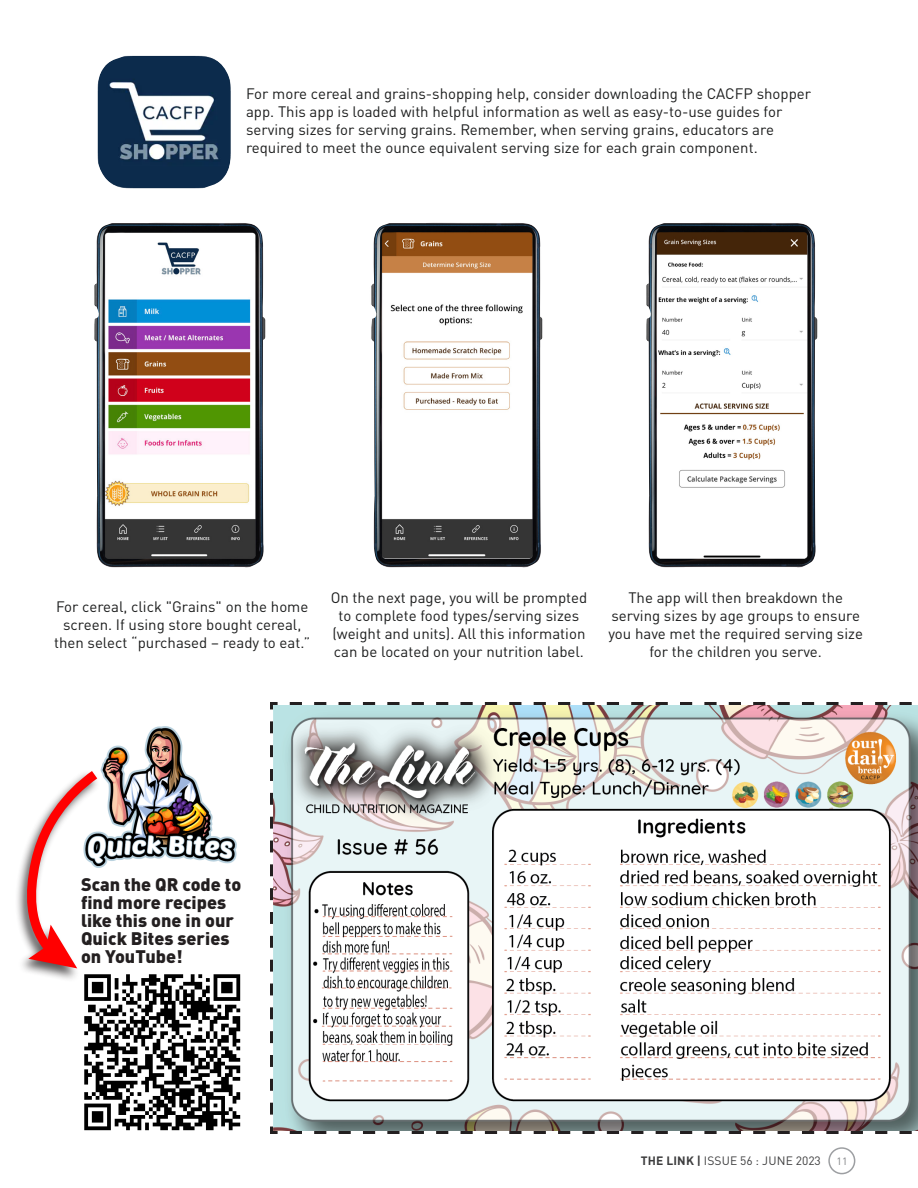
<style>
.page{position:relative;width:918px;height:1188px;background:#fff}
.page>*{position:absolute;margin:0;border:0;box-sizing:border-box;transform-origin:0 0}
.t1{font:900 18px/18px "DIN Pro";color:#231f20}
.t2{font:15px/18px "DIN Pro";color:#1d1e1e;text-align:center}
.t3{font:12px "DIN Pro";letter-spacing:.015em;color:#3e3e3f}
.t4{font:10.5px "DIN Pro";color:#808285}
.s1{font-weight:700}
</style>
<div class="page">
<svg style="left:270px;top:702px;width:648px;height:432px"></svg>
<img style="left:98px;top:56px;width:133px;height:132px">
<img style="left:94px;top:222px;width:172px;height:346px">
<img style="left:371px;top:222px;width:172px;height:346px">
<img style="left:646px;top:222px;width:172px;height:346px">
<img style="left:103px;top:726px;width:134px;height:138px">
<img style="left:84px;top:974px;width:157px;height:157px">
<div style="left:15px;top:769px;width:86px;height:213px;background:#231f20;opacity:.75"></div>
<svg style="left:22px;top:762px;width:85px;height:206px"></svg>
<div style="left:828px;top:1147px;width:27px;height:27px;border:2px solid #9d9fa2;border-radius:50%"></div>
<p class="t2" style="left:246px;top:83px;width:567px;text-align:left">For more cereal and grains-shopping help, consider downloading the CACFP shopper app. This app is loaded with helpful information as well as easy-to-use guides for serving sizes for serving grains. Remember, when serving grains, educators are required to meet the ounce equivalent serving size for each grain component.</p>
<p class="t2" style="left:54px;top:596px;width:258px">For cereal, click "Grains" on the home screen. If using store bought cereal, then select “purchased – ready to eat.”</p>
<p class="t2" style="left:331px;top:587px;width:258px">On the next page, you will be prompted to complete food types/serving sizes (weight and units). All this information can be located on your nutrition label.</p>
<p class="t2" style="left:608px;top:587px;width:256px">The app will then breakdown the serving sizes by age groups to ensure you have met the required serving size for the children you serve.</p>
<p class="t1" style="left:81px;top:873px;width:162px">Scan the QR code to find more recipes like this one in our<br>Quick Bites series on YouTube!</p>
<p class="t3" style="left:641px;top:1151px;width:181px"><span class="s1">THE LINK |</span> ISSUE 56 : JUNE 2023</p>
<p class="t4" style="left:837px;top:1153px;width:12px">11</p>
</div>
